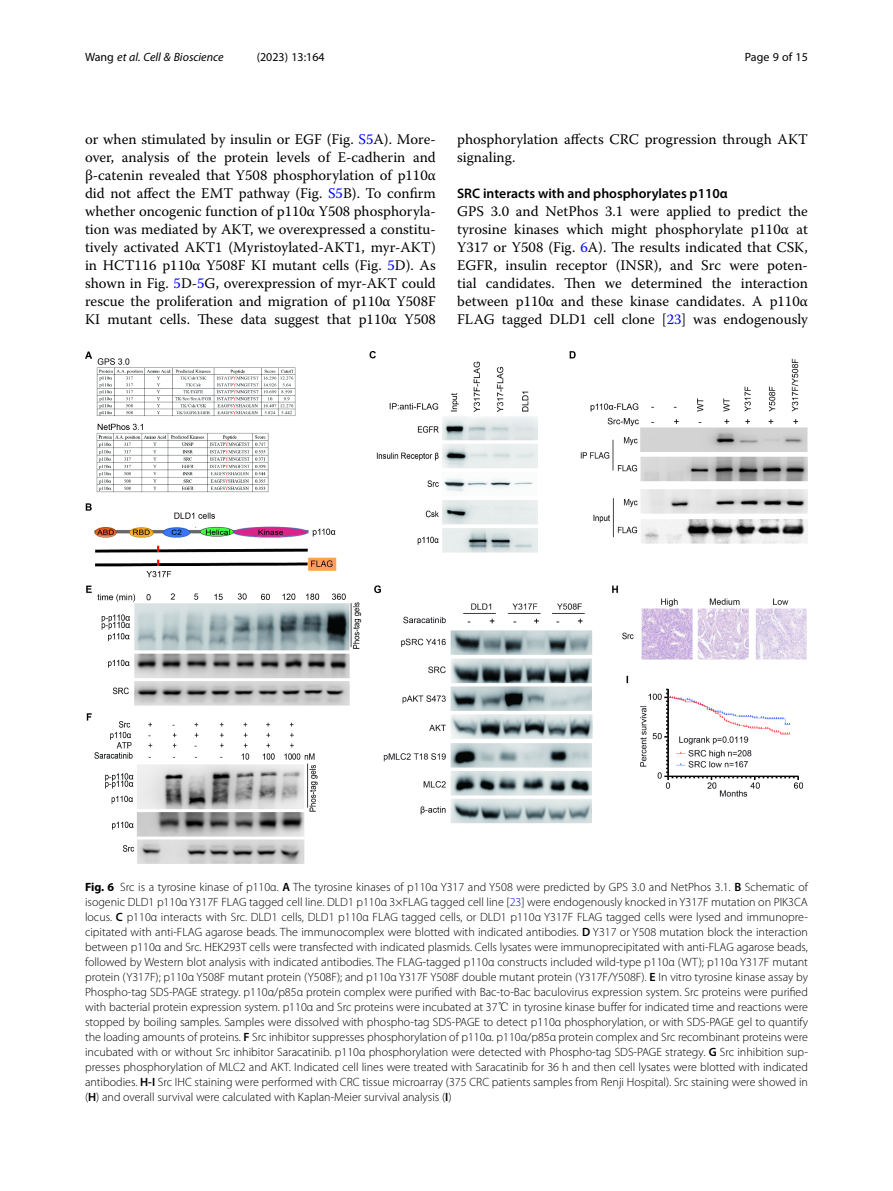
<style>
.page{position:relative;width:893px;height:1191px;background:#fff}
.page>*{position:absolute;margin:0;border:0;box-sizing:border-box;transform-origin:0 0}
.Body_Text{font:14.7px/18px "Warnock Pro";color:#000;text-align:justify}
.Head_2{font:600 13.8px "Myriad Pro";color:#000}
.Figure_Caption{font:300 12px/15px "Myriad Pro";color:#000;text-align:justify}
.t1{font:italic 12px "Myriad Pro";color:#000}
.t2{font:12px "Myriad Pro";color:#000}
.s1{font-style:normal}
.s2{color:#00f}
.s3{font-weight:700}
.s4{font-weight:600}
.s5{font-family:"Sim Sun";font-weight:400}
</style>
<div class="page">
<img style="left:85px;top:352px;width:723px;height:512px">
<p class="t1" style="left:85px;top:50px;width:140px"><span class="s1">Wang</span> et al. Cell &amp; Bioscience</p>
<p class="t2" style="left:257px;top:50px;width:70px">(2023) 13:164</p>
<p class="t2" style="left:745px;top:50px;width:65px">Page 9 of 15</p>
<p class="Body_Text" style="left:85px;top:130px;width:352px">or when stimulated by insulin or EGF (Fig. <span class="s2">S5</span>A). More&shy;over, analysis of the protein levels of E-cadherin and β-catenin revealed that Y508 phosphorylation of p110α did not affect the EMT pathway (Fig. <span class="s2">S5</span>B). To confirm whether oncogenic function of p110α Y508 phosphoryla&shy;tion was mediated by AKT, we overexpressed a constitu&shy;tively activated AKT1 (Myristoylated-AKT1, myr-AKT) in HCT116 p110α Y508F KI mutant cells (Fig. <span class="s2">5</span>D). As shown in Fig. <span class="s2">5</span>D-<span class="s2">5</span>G, overexpression of myr-AKT could rescue the proliferation and migration of p110α Y508F KI mutant cells. These data suggest that p110α Y508</p>
<p class="Body_Text" style="left:457px;top:130px;width:352px">phosphorylation affects CRC progression through AKT signaling.</p>
<p class="Head_2" style="left:457px;top:185px;width:272px">SRC interacts with and phosphorylates p110α</p>
<p class="Body_Text" style="left:457px;top:202px;width:352px">GPS 3.0 and NetPhos 3.1 were applied to predict the tyrosine kinases which might phosphorylate p110α at Y317 or Y508 (Fig. <span class="s2">6</span>A). The results indicated that CSK, EGFR, insulin receptor (INSR), and Src were poten&shy;tial candidates. Then we determined the interaction between p110α and these kinase candidates. A p110α FLAG tagged DLD1 cell clone [<span class="s2">23</span>] was endogenously</p>
<p class="Figure_Caption" style="left:85px;top:879px;width:724px"><span class="s3">Fig. 6</span> Src is a tyrosine kinase of p110α. <span class="s4">A</span> The tyrosine kinases of p110α Y317 and Y508 were predicted by GPS 3.0 and NetPhos 3.1. <span class="s4">B</span> Schematic of isogenic DLD1 p110α Y317F FLAG tagged cell line. DLD1 p110α 3×FLAG tagged cell line [<span class="s2">23</span>] were endogenously knocked in Y317F mutation on PIK3CA locus. <span class="s4">C</span> p110α interacts with Src. DLD1 cells, DLD1 p110α FLAG tagged cells, or DLD1 p110α Y317F FLAG tagged cells were lysed and immunopre&shy;cipitated with anti-FLAG agarose beads. The immunocomplex were blotted with indicated antibodies. <span class="s4">D</span> Y317 or Y508 mutation block the interaction between p110α and Src. HEK293T cells were transfected with indicated plasmids. Cells lysates were immunoprecipitated with anti-FLAG agarose beads, followed by Western blot analysis with indicated antibodies. The FLAG-tagged p110α constructs included wild-type p110α (WT); p110α Y317F mutant protein (Y317F); p110α Y508F mutant protein (Y508F); and p110α Y317F Y508F double mutant protein (Y317F/Y508F). <span class="s4">E</span> In vitro tyrosine kinase assay by Phospho-tag SDS-PAGE strategy. p110α/p85α protein complex were purified with Bac-to-Bac baculovirus expression system. Src proteins were purified with bacterial protein expression system. p110α and Src proteins were incubated at 37<span class="s5">℃</span> in tyrosine kinase buffer for indicated time and reactions were stopped by boiling samples. Samples were dissolved with phospho-tag SDS-PAGE to detect p110α phosphorylation, or with SDS-PAGE gel to quantify the loading amounts of proteins. <span class="s4">F</span> Src inhibitor suppresses phosphorylation of p110α. p110α/p85α protein complex and Src recombinant proteins were incubated with or without Src inhibitor Saracatinib. p110α phosphorylation were detected with Phospho-tag SDS-PAGE strategy. <span class="s4">G</span> Src inhibition sup&shy;presses phosphorylation of MLC2 and AKT. Indicated cell lines were treated with Saracatinib for 36 h and then cell lysates were blotted with indicated antibodies. <span class="s4">H-I</span> Src IHC staining were performed with CRC tissue microarray (375 CRC patients samples from Renji Hospital). Src staining were showed in (<span class="s4">H</span>) and overall survival were calculated with Kaplan-Meier survival analysis (<span class="s4">I</span>)</p>
</div>
